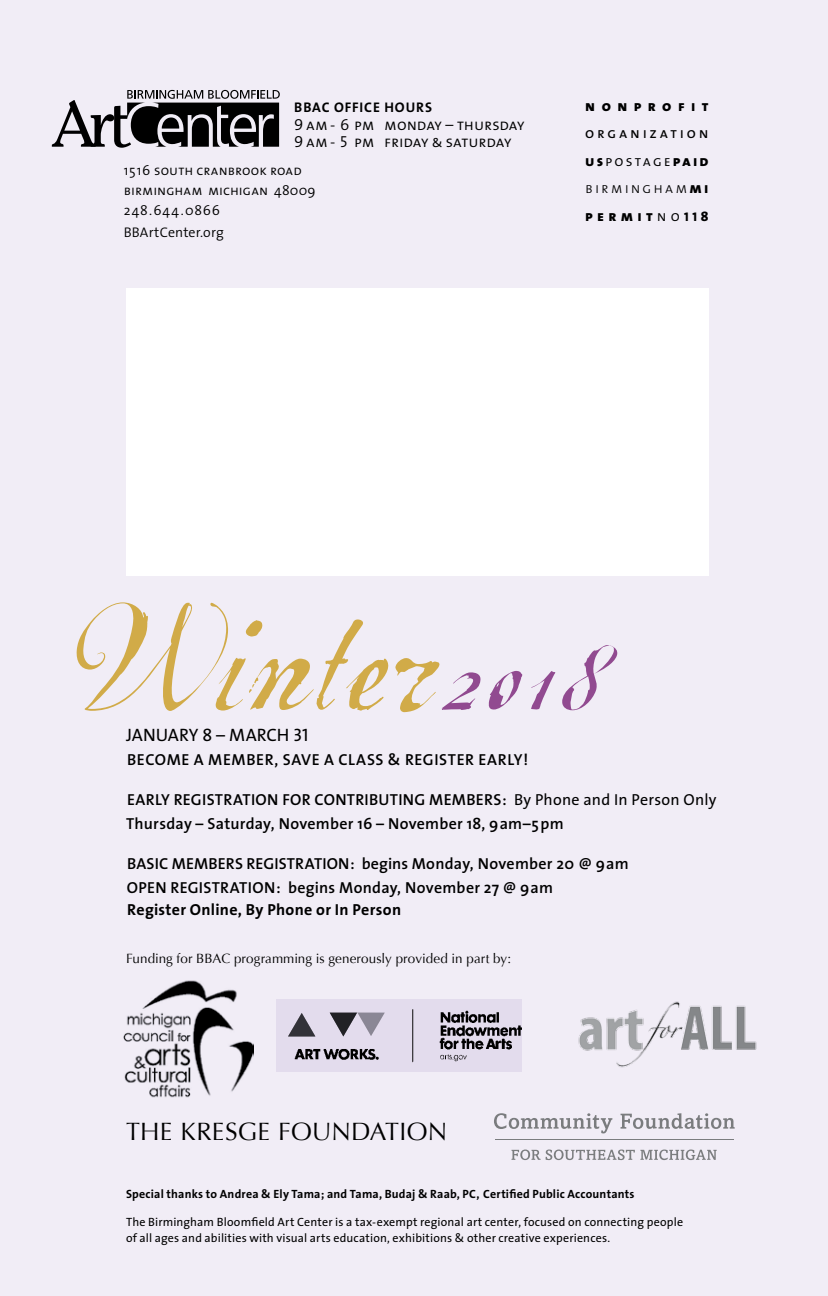
<style>
.page{position:relative;width:828px;height:1296px;background:#f1edf6}
.page>*{position:absolute;margin:0;border:0;box-sizing:border-box;transform-origin:0 0}
.t1{font:134.8px "Escrita Principal";color:#d1ab48}
.t2{font:25px "Optima";letter-spacing:.01em;color:#000}
.t3{font:18px "The Sans Caps";letter-spacing:-.01em;color:#000}
.t4{font:600 16px/24px "The Sans";letter-spacing:.015em;color:#000}
.t5{font:16px/17.6px "The Sans Semi Light Caps";letter-spacing:-.005em;color:#000}
.t6{font:600 16px "The Sans";letter-spacing:.035em;color:#000}
.t7{font:700 16px "The Sans";letter-spacing:.02em;color:#000}
.t8{font:15px "The Sans Extra Bold Caps";letter-spacing:.425em;color:#000}
.t9{font:15px "The Sans Semi Light Caps";letter-spacing:.14em;color:#000}
.t10{font:15px "The Sans Caps";letter-spacing:.185em;color:#000}
.t11{font:15px "The Sans Light Caps";letter-spacing:.13em;color:#000}
.t12{font:14px/20px "The Sans Semi Light Caps";letter-spacing:.01em;color:#000}
.t13{font:300 14px/22px "The Sans";letter-spacing:.015em;color:#000}
.t14{font:14px "The Sans Bold Caps";letter-spacing:.065em;color:#000}
.t15{font:13.4px "Optima";letter-spacing:.005em;color:#000}
.t16{font:12px/16px "The Sans";letter-spacing:.015em;color:#000}
.t17{font:700 12px "The Sans";letter-spacing:.015em;color:#000}
.s1{font-family:"The Sans";font-weight:300}
.s2{font-family:"The Sans Extra Bold Caps"}
.s3{font-family:"The Sans Semi Light Caps"}
.s4{font-size:12.6px}
.s5{font-size:13.8px}
.s6{font-size:96px;color:#914a90}
.s7{font-family:"The Sans"}
.s8{font-weight:400}
</style>
<div class="page">
<div style="left:126px;top:288px;width:582px;height:288px;background:#fff"></div>
<img style="left:124px;top:980px;width:129px;height:118px">
<img style="left:578px;top:1001px;width:179px;height:67px">
<img style="left:276px;top:1000px;width:246px;height:71px">
<svg style="left:494px;top:1113px;width:118px;height:20px"></svg>
<svg style="left:621px;top:1113px;width:114px;height:16px"></svg>
<svg style="left:512px;top:1150px;width:205px;height:10px"></svg>
<hr style="left:495px;top:1139px;width:238px;height:1px;background:#7b7d7f">
<svg style="left:52px;top:90px;width:228px;height:58px"></svg>
<p class="t14" style="left:294px;top:96px;width:139px">BBAC OFFICE HOURS</p>
<p class="t5" style="left:294px;top:115px;width:232px">9 am - 6 pm monday – thursday<br>9 am - 5 pm friday &amp; saturday</p>
<p class="t12" style="left:124px;top:160px;width:193px"><span class="s1">1516</span> south cranbrook road birmingham michigan <span class="s1">48009</span></p>
<p class="t13" style="left:124px;top:199px;width:101px">248.644.0866<br>BBArtCenter.org</p>
<p class="t8" style="left:585px;top:93px;width:125px">nonprofit</p>
<p class="t10" style="left:585px;top:121px;width:125px">organization</p>
<p class="t9" style="left:585px;top:148px;width:125px"><span class="s2">us</span>postage<span class="s2">paid</span></p>
<p class="t11" style="left:585px;top:176px;width:125px">birmingham<span class="s2">mi</span></p>
<p class="t8" style="left:585px;top:203px;width:125px">permit<span class="s3">no</span><span class="s4">11</span><span class="s5">8</span></p>
<h1 class="t1" style="left:79px;top:584px;width:521px">Winter<span class="s6">2018</span></h1>
<p class="t3" style="left:126px;top:720px;width:184px"><span class="s7">JANUARY</span> 8 – MARCH 31</p>
<p class="t6" style="left:127px;top:747px;width:403px">BECOME A MEMBER, SAVE A CLASS &amp; REGISTER EARLY!</p>
<p class="t4" style="left:126px;top:787px;width:592px">EARLY REGISTRATION FOR CONTRIBUTING MEMBERS: <span class="s8">By Phone and In Person Only<br></span>Thursday – Saturday, November 16 – November 18, 9am–5pm</p>
<p class="t4" style="left:127px;top:851px;width:503px">BASIC MEMBERS REGISTRATION: begins Monday, November 20 @ 9am<br>OPEN REGISTRATION: begins Monday, November 27 @ 9am</p>
<p class="t7" style="left:127px;top:897px;width:275px">Register Online, By Phone or In Person</p>
<p class="t15" style="left:126px;top:951px;width:387px">Funding for BBAC programming is generously provided in part by:</p>
<h2 class="t2" style="left:126px;top:1117px;width:323px">THE KRESGE FOUNDATION</h2>
<p class="t17" style="left:126px;top:1184px;width:510px">Special thanks to Andrea &amp; Ely Tama; and Tama, Budaj &amp; Raab, PC, Certified Public Accountants</p>
<p class="t16" style="left:126px;top:1214px;width:559px">The Birmingham Bloomfield Art Center is a tax-exempt regional art center, focused on connecting people of all ages and abilities with visual arts education, exhibitions &amp; other creative experiences.</p>
</div>
